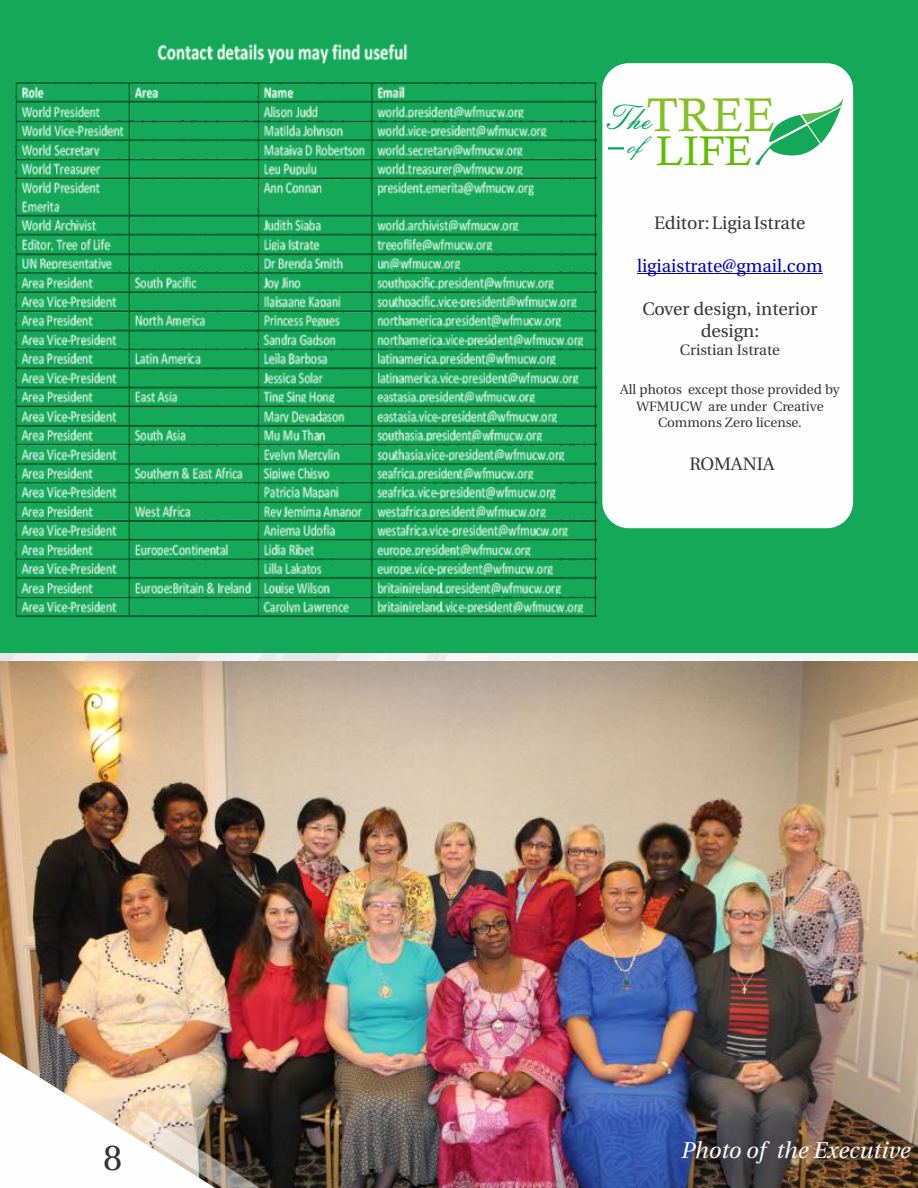
<style>
.page{position:relative;width:918px;height:1188px;background:#fff}
.page>*{position:absolute;margin:0;border:0;box-sizing:border-box;transform-origin:0 0}
.t1{font:47.55px "Calisto";color:#84c125}
.t2{font:41.7px "Calisto";color:#5ebe00}
.t3{font:36px "Heuristica";color:#373435}
.t4{font:25.05px "Embassy BT";color:#00a859}
.t5{font:italic 22.8px "Heuristica";color:#fefefe}
.t6{font:18px/21.6px "Heuristica";color:#373435;text-align:center}
.t7{font:18px "Heuristica";color:#0000c4}
.t8{font:15px "Heuristica";color:#373435}
.t9{font:13.5px/16.2px "Heuristica";color:#373435;text-align:center}
.s1{font-family:"Embassy BT";font-size:33.6px;color:#00a859}
</style>
<div class="page">
<div style="left:0;top:0;width:918px;height:653px;background:#14a958"></div>
<img style="left:0;top:661px;width:918px;height:527px">
<div style="left:602px;top:63px;width:251px;height:465px;background:#fefefe;border-radius:26px"></div>
<img style="left:0;top:1051px;width:268px;height:137px">
<hr style="left:637px;top:274px;width:186px;height:1px;background:#0000c4">
<svg style="left:755px;top:98px;width:88px;height:67px"></svg>
<img style="left:15px;top:43px;width:657px;height:574px">
<h3 class="t3" style="left:103px;top:1143px;width:21px">8</h3>
<h1 class="t1" style="left:605px;top:97px;width:172px"><span class="s1">The</span> TREE</h1>
<h3 class="t4" style="left:628px;top:134px;width:31px">of</h3>
<h2 class="t2" style="left:656px;top:135px;width:98px">LIFE</h2>
<h3 class="t6" style="left:654px;top:213px;width:153px">Editor: Ligia Istrate</h3>
<h3 class="t7" style="left:637px;top:258px;width:187px">ligiaistrate@gmail.com</h3>
<h3 class="t6" style="left:642px;top:300px;width:177px">Cover design, interior design:</h3>
<p class="t8" style="left:680px;top:344px;width:102px">Cristian Istrate</p>
<p class="t9" style="left:620px;top:383px;width:221px">All photos except those provided by<br>WFMUCW are under Creative<br>Commons Zero license.</p>
<h3 class="t6" style="left:689px;top:455px;width:87px">ROMANIA</h3>
<h3 class="t5" style="left:681px;top:1141px;width:230px">Photo of the Executive</h3>
</div>
